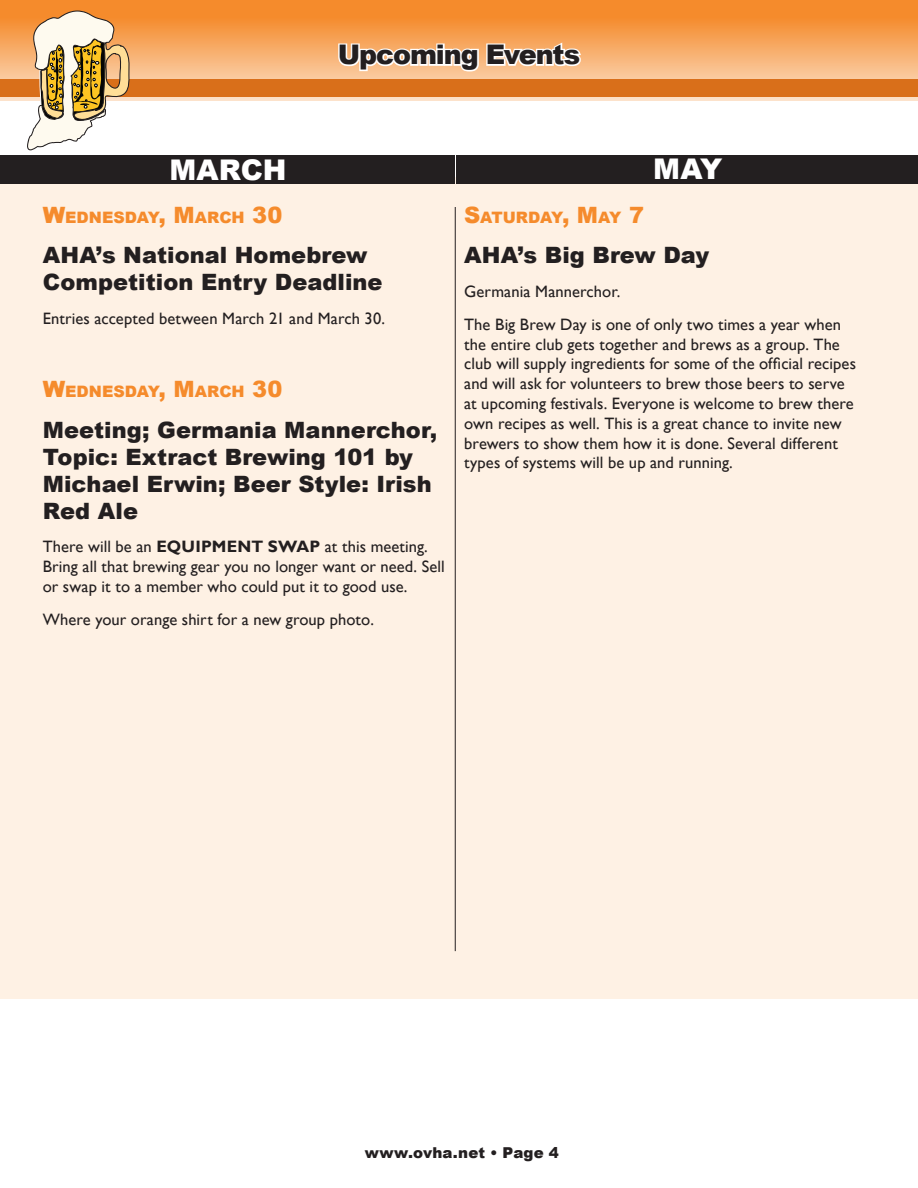
<style>
.page{position:relative;width:918px;height:1188px;background:#fff}
.page>*{position:absolute;margin:0;border:0;box-sizing:border-box;transform-origin:0 0}
.t1{font:900 28.5px "Arial";color:#fff}
.t2{font:900 27px "Arial";letter-spacing:-.04em;color:#231f20}
.t3{font:900 22.5px/27px "Arial";color:#231f20}
.t4{font:16.5px/19.8px "Gill Sans";letter-spacing:.005em;color:#231f20}
.t5{font:900 15.75px "Arial";color:#f58b2c}
.t6{font:900 15.75px "Arial";letter-spacing:-.02em;color:#f58b2c}
.t7{font:900 15px "Arial";letter-spacing:.01em;color:#231f20}
.s1{font-size:22.5px}
.s2{font-weight:700}
</style>
<div class="page">
<svg style="left:0;top:0;width:918px;height:101px;background:#f6a35a"></svg>
<div style="left:0;top:79px;width:918px;height:17px;background:#d96f1a"></div>
<svg style="left:27px;top:11px;width:103px;height:140px"></svg>
<div style="left:0;top:178px;width:918px;height:821px;background:#fef1e4"></div>
<hr style="left:455px;top:207px;width:1px;height:744px;background:#231f20">
<svg style="left:337px;top:40px;width:246px;height:34px"></svg>
<div style="left:0;top:155px;width:454px;height:29px;background:#231f20"></div>
<div style="left:456px;top:155px;width:462px;height:29px;background:#231f20"></div>
<h1 class="t2" style="left:338px;top:35px;width:244px">Upcoming Events</h1>
<h2 class="t1" style="left:169px;top:149px;width:119px">MARCH</h2>
<h2 class="t1" style="left:653px;top:149px;width:71px">MAY</h2>
<h2 class="t5" style="left:43px;top:206px;width:241px"><span class="s1">W</span>EDNESDAY<span class="s1">, M</span>ARCH <span class="s1">30</span></h2>
<h2 class="t3" style="left:43px;top:241px;width:341px">AHA’s National Homebrew<br>Competition Entry Deadline</h2>
<h2 class="t4" style="left:43px;top:308px;width:344px">Entries accepted between March 21 and March 30.</h2>
<h2 class="t5" style="left:43px;top:380px;width:241px"><span class="s1">W</span>EDNESDAY<span class="s1">, M</span>ARCH <span class="s1">30</span></h2>
<h2 class="t3" style="left:43px;top:416px;width:396px">Meeting; Germania Mannerchor,<br>Topic: Extract Brewing 101 by<br>Michael Erwin; Beer Style: Irish<br>Red Ale</h2>
<h2 class="t4" style="left:43px;top:537px;width:404px">There will be an <span class="s2">EQUIPMENT SWAP</span> at this meeting.<br>Bring all that brewing gear you no longer want or need. Sell or swap it to a member who could put it to good use.</h2>
<h2 class="t4" style="left:43px;top:610px;width:333px">Where your orange shirt for a new group photo.</h2>
<h2 class="t6" style="left:464px;top:206px;width:181px"><span class="s1">S</span>ATURDAY<span class="s1">, M</span>AY <span class="s1">7</span></h2>
<h2 class="t3" style="left:464px;top:241px;width:247px">AHA’s Big Brew Day</h2>
<h2 class="t4" style="left:464px;top:281px;width:158px">Germania Mannerchor.</h2>
<h2 class="t4" style="left:464px;top:315px;width:393px">The Big Brew Day is one of only two times a year when the entire club gets together and brews as a group. The club will supply ingredients for some of the official recipes and will ask for volunteers to brew those beers to serve at upcoming festivals. Everyone is welcome to brew there own recipes as well. This is a great chance to invite new brewers to show them how it is done. Several different types of systems will be up and running.</h2>
<p class="t7" style="left:365px;top:1142px;width:196px">www.ovha.net • Page 4</p>
</div>
